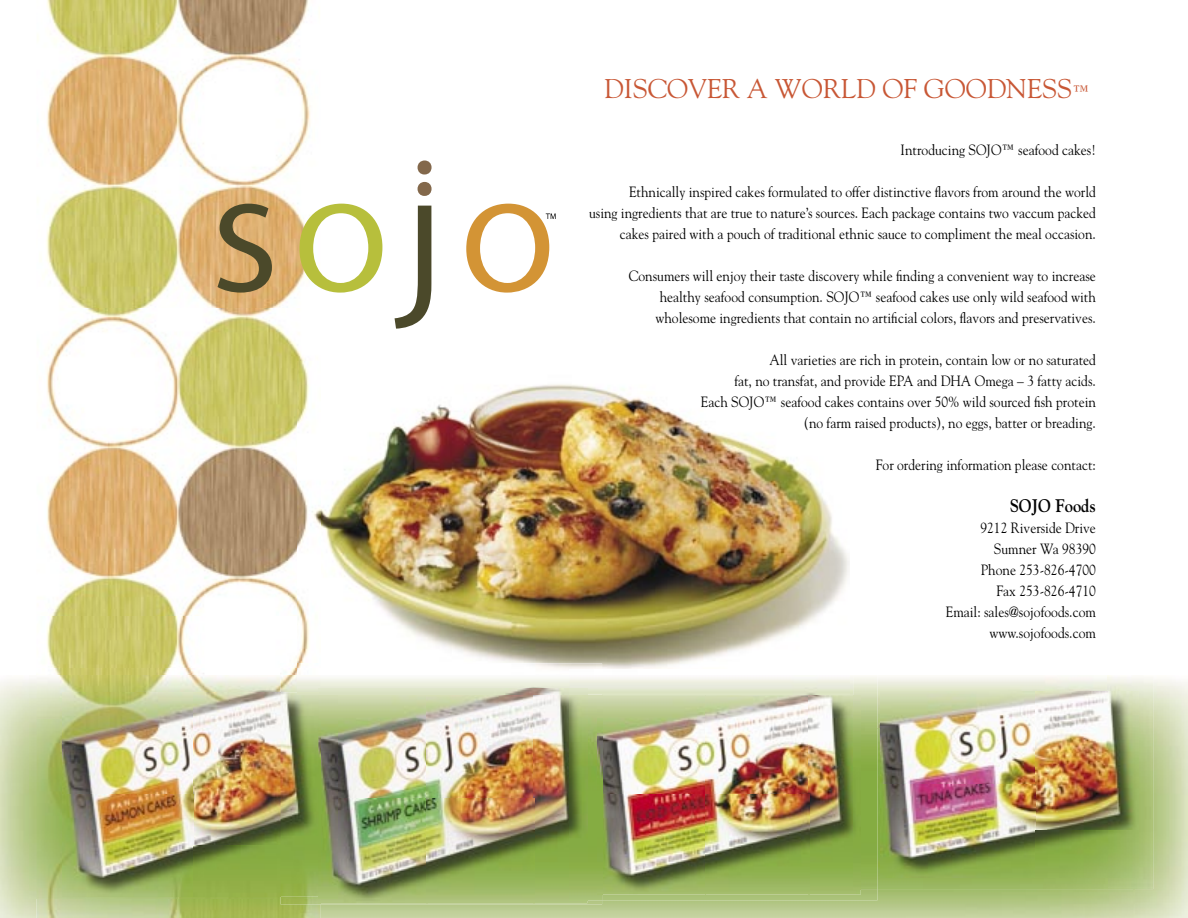
<style>
.page{position:relative;width:1188px;height:918px;background:#fff}
.page>*{position:absolute;margin:0;border:0;box-sizing:border-box;transform-origin:0 0}
.t1{font:27px "Goudy";color:#c85735}
.t2{font:700 18.15px "Goudy";color:#000;scale:.91 1}
.t3{font:14.85px/21px "Goudy";color:#000;text-align:right;scale:.91 1}
.s1{font-size:18px}
</style>
<div class="page">
<img style="left:320px;top:384px;width:530px;height:285px">
<img style="left:46px;top:0;width:264px;height:668px">
<img style="left:297px;top:362px;width:23px;height:301px">
<img style="left:1135px;top:679px;width:53px;height:239px">
<img style="left:320px;top:889px;width:815px;height:29px">
<img style="left:37px;top:899px;width:283px;height:19px">
<svg style="left:466px;top:204px;width:90px;height:89px"></svg>
<svg style="left:218px;top:204px;width:54px;height:89px;background:#a38654"></svg>
<svg style="left:299px;top:204px;width:83px;height:89px"></svg>
<svg style="left:395px;top:206px;width:36px;height:123px"></svg>
<div style="left:418px;top:182px;width:14px;height:14px;background:#83684b;border-radius:50%"></div>
<div style="left:418px;top:161px;width:14px;height:14px;background:#83684b;border-radius:50%"></div>
<img style="left:878px;top:677px;width:229px;height:51px">
<img style="left:1107px;top:675px;width:46px;height:214px">
<img style="left:878px;top:728px;width:45px;height:161px">
<img style="left:923px;top:877px;width:184px;height:12px">
<img style="left:881px;top:692px;width:258px;height:185px">
<img style="left:320px;top:663px;width:282px;height:6px">
<img style="left:281px;top:663px;width:38px;height:236px">
<img style="left:338px;top:678px;width:232px;height:16px">
<img style="left:281px;top:899px;width:321px;height:5px">
<img style="left:320px;top:694px;width:267px;height:209px">
<img style="left:602px;top:889px;width:276px;height:11px">
<img style="left:853px;top:676px;width:25px;height:213px">
<img style="left:570px;top:694px;width:32px;height:206px">
<img style="left:597px;top:695px;width:264px;height:200px">
<img style="left:853px;top:695px;width:8px;height:194px">
<img style="left:37px;top:668px;width:244px;height:52px">
<img style="left:37px;top:720px;width:48px;height:179px">
<img style="left:85px;top:896px;width:196px;height:3px">
<img style="left:320px;top:668px;width:18px;height:231px">
<img style="left:297px;top:675px;width:23px;height:19px">
<img style="left:319px;top:694px;width:1px;height:205px">
<img style="left:63px;top:692px;width:255px;height:204px">
<img style="left:297px;top:692px;width:21px;height:2px">
<h1 class="t1" style="left:604px;top:72px;width:487px">DISCOVER A WORLD OF GOODNESS<span class="s1">™</span></h1>
<p class="t3" style="left:901px;top:139px;width:216px">Introducing SOJO™ seafood cakes!</p>
<p class="t3" style="left:589px;top:181px;width:558px">Ethnically inspired cakes formulated to offer distinctive flavors from around the world<br>using ingredients that are true to nature’s sources. Each package contains two vaccum packed cakes paired with a pouch of traditional ethnic sauce to compliment the meal occasion.</p>
<p class="t3" style="left:655px;top:265px;width:486px;text-align:justify;text-indent:-27px">Consumers will enjoy their taste discovery while finding a convenient way to increase healthy seafood consumption. SOJO™ seafood cakes use only wild seafood with wholesome ingredients that contain no artificial colors, flavors and preservatives.</p>
<p class="t3" style="left:701px;top:349px;width:436px">All varieties are rich in protein, contain low or no saturated<br>fat, no transfat, and provide EPA and DHA Omega – 3 fatty acids.<br>Each SOJO™ seafood cakes contains over 50% wild sourced fish protein (no farm raised products), no eggs, batter or breading.</p>
<p class="t3" style="left:876px;top:454px;width:243px">For ordering information please contact:</p>
<p class="t2" style="left:1010px;top:494px;width:96px">SOJO Foods</p>
<p class="t3" style="left:946px;top:517px;width:166px">9212 Riverside Drive<br>Sumner Wa 98390<br>Phone 253-826-4700<br>Fax 253-826-4710<br>Email: sales@sojofoods.com www.sojofoods.com</p>
</div>
